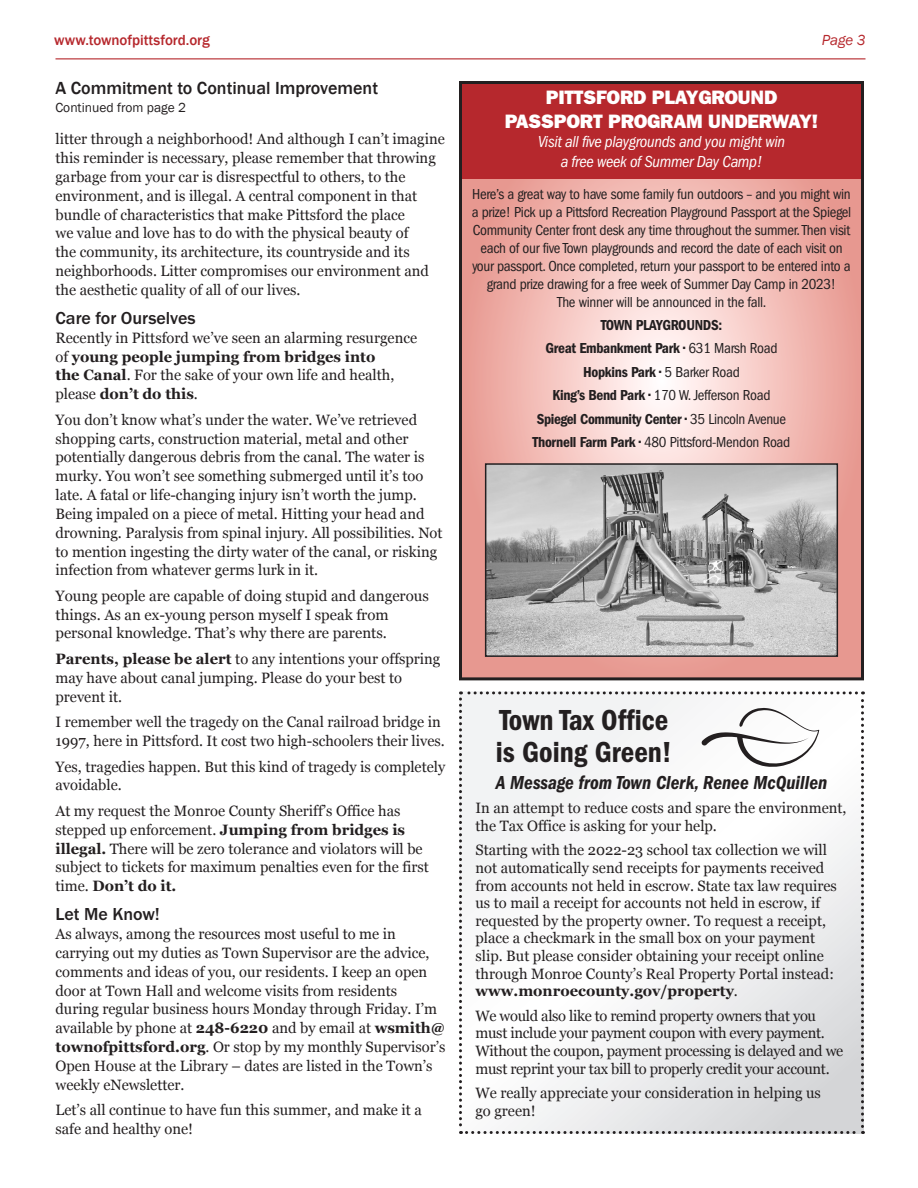
<style>
.page{position:relative;width:918px;height:1188px;background:#fff}
.page>*{position:absolute;margin:0;border:0;box-sizing:border-box;transform-origin:0 0}
.t1{font:30px/31.5px "ITC Franklin Gothic Std Dm Cd";color:#231f20}
.t2{font:19.5px/23.4px "ITC Franklin Gothic Std Hvy";letter-spacing:-.01em;color:#fff;text-align:center}
.t3{font:19.5px "ITC Franklin Gothic Std Dm Cd It";color:#231f20}
.t4{font:500 18px "Franklin Gothic";color:#231f20}
.t5{font:500 18px "Franklin Gothic URW";color:#231f20}
.t6{font:italic condensed 16.5px/19.8px "ITC Franklin Gothic Std";letter-spacing:-.02em;color:#fff;text-align:center}
.t7{font:15px/18.8px "Georgia";color:#231f20}
.t8{font:condensed 15px/18px "ITC Franklin Gothic Std";letter-spacing:-.02em;color:#231f20;text-align:center}
.t9{font:15px/17.7px "Georgia";letter-spacing:-.02em;color:#231f20}
.t10{font:15px/23.4px "ITC Franklin Gothic Std Dm Cd";letter-spacing:-.02em;color:#231f20;text-align:center}
.t11{font:500 15px "Franklin Gothic";letter-spacing:-.005em;color:#b6282d}
.t12{font:italic 15px "Franklin Gothic";color:#b6282d}
.t13{font:13.5px "Franklin Gothic";color:#231f20}
.s1{font-weight:700}
.s2{font-family:"ITC Franklin Gothic Std";font-stretch:condensed}
.s3{font-family:"ITC Franklin Gothic Std Dm Cd";font-stretch:normal}
</style>
<div class="page">
<hr style="left:56px;top:58px;width:810px;height:1px;background:#b6282d">
<svg style="left:463px;top:179px;width:397px;height:497px;background:#f1bbb5"></svg>
<div style="left:462px;top:84px;width:399px;height:56px;background:#b6282d"></div>
<div style="left:462px;top:129px;width:399px;height:50px;background:#b6282d"></div>
<div style="left:459px;top:81px;width:405px;height:599px;border:3px solid #231f20"></div>
<img style="left:488px;top:466px;width:347px;height:188px">
<div style="left:485px;top:463px;width:353px;height:194px;border:2px solid #231f20"></div>
<svg style="left:459px;top:691px;width:405px;height:443px"></svg>
<p class="t11" style="left:54px;top:30px;width:157px">www.townofpittsford.org</p>
<p class="t12" style="left:822px;top:30px;width:45px">Page 3</p>
<p class="t4" style="left:56px;top:76px;width:324px">A Commitment to Continual Improvement</p>
<p class="t13" style="left:56px;top:99px;width:132px">Continued from page 2</p>
<p class="t7" style="left:56px;top:130px;width:391px">litter through a neighborhood! And although I can’t imagine this reminder is necessary, please remember that throwing garbage from your car is disrespectful to others, to the environment, and is illegal. A central component in that bundle of characteristics that make Pittsford the place<br>we value and love has to do with the physical beauty of<br>the community, its architecture, its countryside and its neighborhoods. Litter compromises our environment and the aesthetic quality of all of our lives.</p>
<p class="t5" style="left:56px;top:307px;width:142px">Care for Ourselves</p>
<p class="t7" style="left:56px;top:328px;width:363px">Recently in Pittsford we’ve seen an alarming resurgence of <span class="s1">young people jumping from bridges into<br>the Canal</span>. For the sake of your own life and health, please <span class="s1">don’t do this</span>.</p>
<p class="t7" style="left:56px;top:410px;width:389px">You don’t know what’s under the water. We’ve retrieved shopping carts, construction material, metal and other potentially dangerous debris from the canal. The water is murky. You won’t see something submerged until it’s too late. A fatal or life-changing injury isn’t worth the jump.<br>Being impaled on a piece of metal. Hitting your head and drowning. Paralysis from spinal injury. All possibilities. Not to mention ingesting the dirty water of the canal, or risking infection from whatever germs lurk in it.</p>
<p class="t7" style="left:56px;top:586px;width:375px">Young people are capable of doing stupid and dangerous things. As an ex-young person myself I speak from personal knowledge. That’s why there are parents.</p>
<p class="t7" style="left:56px;top:649px;width:386px"><span class="s1">Parents, please be alert</span> to any intentions your offspring may have about canal jumping. Please do your best to prevent it.</p>
<p class="t7" style="left:56px;top:713px;width:391px">I remember well the tragedy on the Canal railroad bridge in<br>1997, here in Pittsford. It cost two high-schoolers their lives.</p>
<p class="t7" style="left:56px;top:757px;width:391px">Yes, tragedies happen. But this kind of tragedy is completely avoidable.</p>
<p class="t7" style="left:56px;top:801px;width:375px">At my request the Monroe County Sheriff’s Office has stepped up enforcement. <span class="s1">Jumping from bridges is illegal.</span> There will be zero tolerance and violators will be subject to tickets for maximum penalties even for the first time. <span class="s1">Don’t do it.</span></p>
<p class="t5" style="left:56px;top:903px;width:106px">Let Me Know!</p>
<p class="t7" style="left:56px;top:925px;width:391px">As always, among the resources most useful to me in carrying out my duties as Town Supervisor are the advice, comments and ideas of you, our residents. I keep an open door at Town Hall and welcome visits from residents<br>during regular business hours Monday through Friday. I’m available by phone at <span class="s1">248-6220</span> and by email at <span class="s1">wsmith@ townofpittsford.org</span>. Or stop by my monthly Supervisor’s Open House at the Library – dates are listed in the Town’s weekly eNewsletter.</p>
<p class="t7" style="left:56px;top:1101px;width:368px">Let’s all continue to have fun this summer, and make it a safe and healthy one!</p>
<h2 class="t2" style="left:505px;top:86px;width:315px">PITTSFORD PLAYGROUND<br>PASSPORT PROGRAM UNDERWAY!</h2>
<p class="t6" style="left:538px;top:132px;width:248px">Visit all five playgrounds and you might win a free week of Summer Day Camp!</p>
<p class="t8" style="left:472px;top:185px;width:381px">Here’s a great way to have some family fun outdoors – and you might win a prize! Pick up a Pittsford Recreation Playground Passport at the Spiegel Community Center front desk any time throughout the summer. Then visit each of our five Town playgrounds and record the date of each visit on your passport. Once completed, return your passport to be entered into a grand prize drawing for a free week of Summer Day Camp in 2023!<br>The winner will be announced in the fall.</p>
<p class="t10" style="left:545px;top:313px;width:234px">TOWN PLAYGROUNDS:<br>Great Embankment Park • <span class="s2">631 Marsh Road<br></span>Hopkins Park • <span class="s2">5 Barker Road</span></p>
<p class="t8" style="left:552px;top:386px;width:220px"><span class="s3">King’s Bend Park •</span> 170 W. Jefferson Road</p>
<p class="t10" style="left:537px;top:407px;width:251px">Spiegel Community Center • <span class="s2">35 Lincoln Avenue</span></p>
<p class="t8" style="left:533px;top:433px;width:259px"><span class="s3">Thornell Farm Park •</span> 480 Pittsford-Mendon Road</p>
<h1 class="t1" style="left:496px;top:705px;width:178px">Town Tax Office is Going Green!</h1>
<h2 class="t3" style="left:496px;top:771px;width:333px">A Message from Town Clerk, Renee McQuillen</h2>
<p class="t7" style="left:476px;top:799px;width:373px;line-height:17.7px">In an attempt to reduce costs and spare the environment, the Tax Office is asking for your help.</p>
<p class="t7" style="left:476px;top:841px;width:363px;line-height:17.7px">Starting with the 2022-23 school tax collection we will not automatically send receipts for payments received from accounts not held in escrow. State tax law requires us to mail a receipt for accounts not held in escrow, if requested by the property owner. To request a receipt, place a checkmark in the small box on your payment slip. But please consider obtaining your receipt online through Monroe County’s Real Property Portal instead: <span class="s1">www.monroecounty.gov/property</span>.</p>
<p class="t9" style="left:476px;top:1007px;width:369px">We would also like to remind property owners that you must include your payment coupon with every payment.<br>Without the coupon, payment processing is delayed and we must reprint your tax bill to properly credit your account.</p>
<p class="t7" style="left:476px;top:1084px;width:347px;line-height:17.7px">We really appreciate your consideration in helping us go green!</p>
</div>
